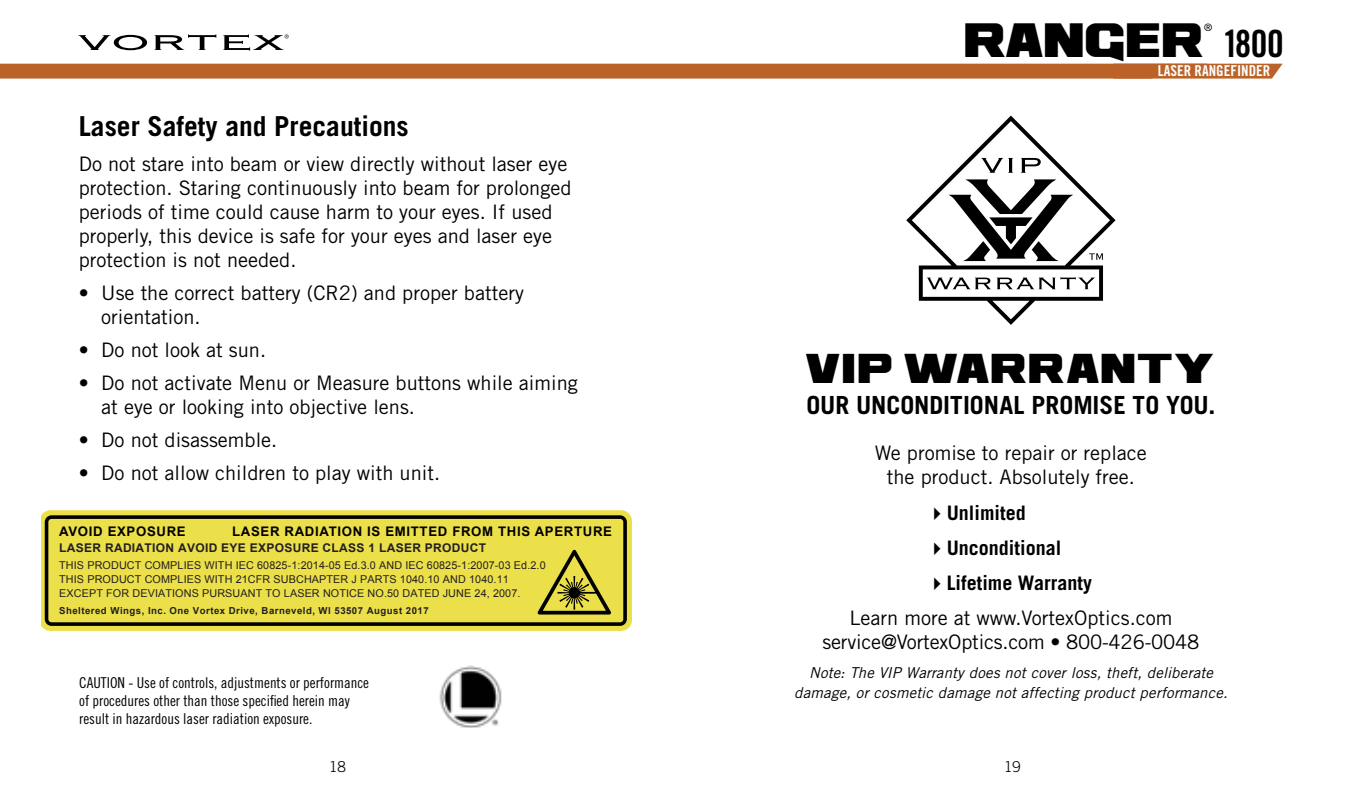
<style>
.page{position:relative;width:1350px;height:810px;background:#fff}
.page>*{position:absolute;margin:0;border:0;box-sizing:border-box;transform-origin:0 0}
.t1{font:37.5px "Ash";color:#000}
.t2{font:32.5px "Ash";letter-spacing:.01em;color:#000}
.t3{font:700 27.5px "Trade Gothic LT Std";color:#000}
.t4{font:700 25px "Trade Gothic LT Std";color:#000}
.t5{font:20px/24px "Trade Gothic LT Std";color:#000}
.t6{font:700 20px "Trade Gothic LT Std";color:#000}
.t7{font:15px/18px "Trade Gothic LT Std Cn 18";color:#000}
.t8{font:italic 15px/20px "Trade Gothic LT Std";letter-spacing:.015em;color:#000;text-align:center}
.t9{font:15px "Trade Gothic LT Std Bd Cn 20";color:#fff}
.t10{font:300 15px "Trade Gothic LT Std";color:#000}
.t11{font:700 13.25px "Arial";letter-spacing:.05em;color:#010101}
.t12{font:700 12px "Arial";letter-spacing:.025em;color:#231f20}
.t13{font:10.75px/14.5px "Arial";letter-spacing:.01em;color:#231f20}
.t14{font:10.25px "Trade Gothic LT Std Cn 18";color:#000}
.t15{font:700 9.5px "Arial";letter-spacing:.05em;color:#231f20}
.s1{font-family:"Trade Gothic LT Std Bd Cn 20"}
.s2{font-weight:700}
</style>
<div class="page">
<svg style="left:0;top:64px;width:1283px;height:15px;background:#bd672e"></svg>
<svg style="left:78px;top:34px;width:211px;height:17px"></svg>
<img style="left:439px;top:665px;width:63px;height:63px">
<svg style="left:41px;top:510px;width:591px;height:121px;background:#ebe050"></svg>
<svg style="left:45px;top:515px;width:582px;height:111px;background:#d8cd43"></svg>
<svg style="left:538px;top:550px;width:73px;height:65px;background:#b3aa38"></svg>
<svg style="left:906px;top:116px;width:210px;height:209px"></svg>
<h3 class="t3" style="left:79px;top:109px;width:332px">Laser Safety and Precautions</h3>
<p class="t5" style="left:79px;top:151px;width:494px">Do not stare into beam or view directly without laser eye protection. Staring continuously into beam for prolonged periods of time could cause harm to your eyes. If used properly, this device is safe for your eyes and laser eye protection is not needed.</p>
<p class="t5" style="left:101px;top:280px;width:424px;text-indent:-22px">• Use the correct battery (CR2) and proper battery orientation.</p>
<p class="t5" style="left:79px;top:337px;width:189px">• Do not look at sun.</p>
<p class="t5" style="left:101px;top:370px;width:478px;text-indent:-22px">• Do not activate Menu or Measure buttons while aiming at eye or looking into objective lens.</p>
<p class="t5" style="left:79px;top:427px;width:200px">• Do not disassemble.</p>
<p class="t5" style="left:79px;top:460px;width:363px">• Do not allow children to play with unit.</p>
<p class="t11" style="left:59px;top:523px;width:128px">AVOID EXPOSURE</p>
<p class="t11" style="left:232px;top:523px;width:381px">LASER RADIATION IS EMITTED FROM THIS APERTURE</p>
<p class="t12" style="left:59px;top:540px;width:428px">LASER RADIATION AVOID EYE EXPOSURE CLASS 1 LASER PRODUCT</p>
<p class="t13" style="left:59px;top:558px;width:488px">THIS PRODUCT COMPLIES WITH IEC 60825-1:2014-05 Ed.3.0 AND IEC 60825-1:2007-03 Ed.2.0<br>THIS PRODUCT COMPLIES WITH 21CFR SUBCHAPTER J PARTS 1040.10 AND 1040.11<br>EXCEPT FOR DEVIATIONS PURSUANT TO LASER NOTICE NO.50 DATED JUNE 24, 2007.</p>
<p class="t15" style="left:59px;top:605px;width:371px">Sheltered Wings, Inc. One Vortex Drive, Barneveld, Wl 53507 August 2017</p>
<p class="t7" style="left:79px;top:673px;width:291px">CAUTION - Use of controls, adjustments or performance of procedures other than those specified herein may result in hazardous laser radiation exposure.</p>
<h1 class="t1" style="left:965px;top:19px;width:320px">RANGER <span class="s1">1800</span></h1>
<p class="t14" style="left:1204px;top:22px;width:10px">®</p>
<p class="t9" style="left:1158px;top:62px;width:114px">LASER RANGEFINDER</p>
<h2 class="t2" style="left:806px;top:350px;width:411px">VIP WARRANTY</h2>
<p class="t4" style="left:807px;top:390px;width:410px">OUR UNCONDITIONAL PROMISE TO YOU.</p>
<p class="t5" style="left:875px;top:441px;width:273px;text-align:center">We promise to repair or replace the product. Absolutely free.</p>
<p class="t6" style="left:927px;top:500px;width:100px">✔Unlimited</p>
<p class="t6" style="left:927px;top:535px;width:136px">✔Unconditional</p>
<p class="t5" style="left:849px;top:565px;width:325px;line-height:35.2px;text-align:center">✔<span class="s2">Lifetime Warranty<br></span>Learn more at www.VortexOptics.com</p>
<p class="t5" style="left:822px;top:630px;width:378px">service@VortexOptics.com • 800-426-0048</p>
<p class="t8" style="left:794px;top:663px;width:435px">Note: The VIP Warranty does not cover loss, theft, deliberate damage, or cosmetic damage not affecting product performance.</p>
<p class="t10" style="left:329px;top:758px;width:18px">18</p>
<p class="t10" style="left:1004px;top:758px;width:18px">19</p>
</div>
